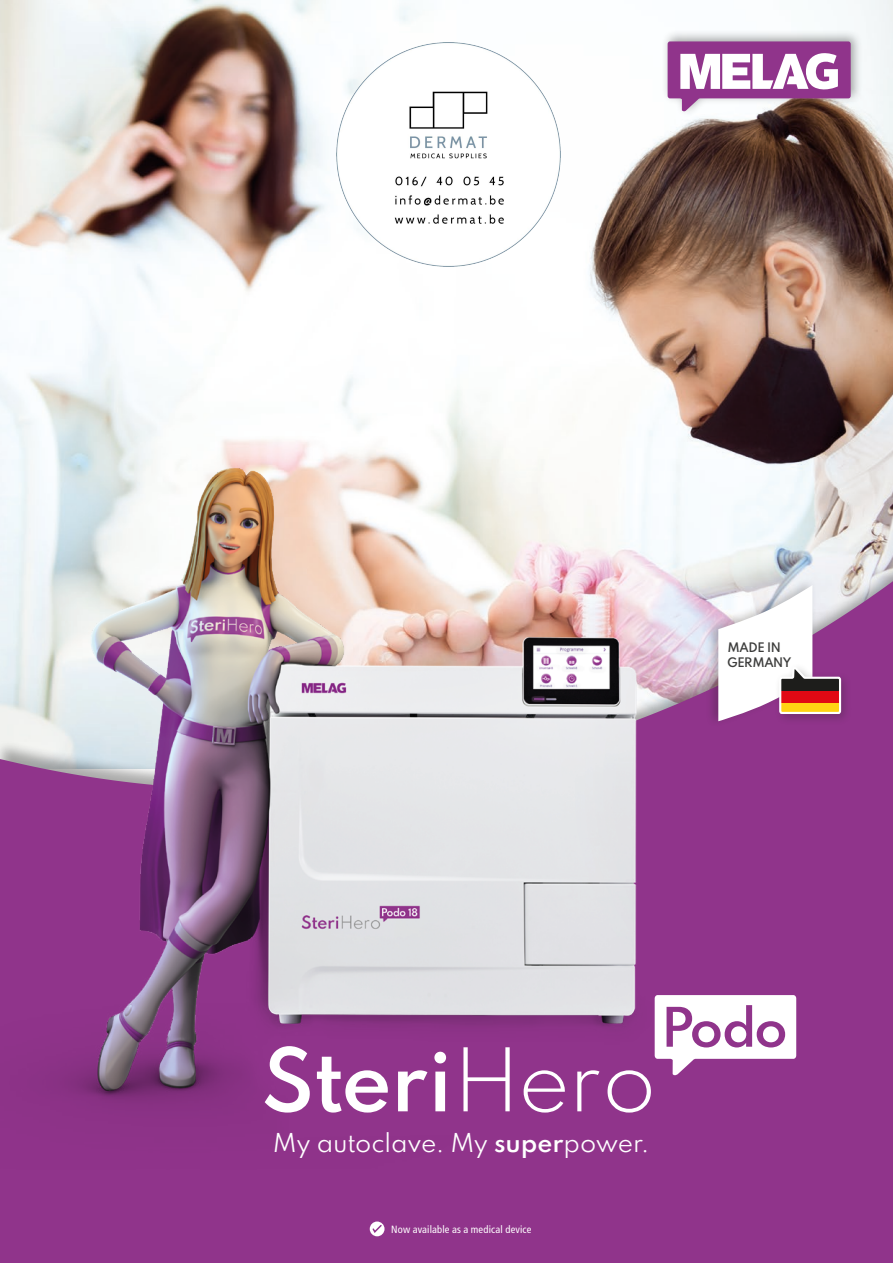
<style>
.page{position:relative;width:893px;height:1263px;background:#fff}
.page>*{position:absolute;margin:0;border:0;box-sizing:border-box;transform-origin:0 0}
.t1{font:100 23.1px "Spartan";letter-spacing:-.01em;color:#fff}
.t2{font:600 11.7px/15.6px "Spartan MB";letter-spacing:.025em;color:#3d3d3c}
.t3{font:condensed 10.5px "Frutiger LT Pro";letter-spacing:.015em;color:#fff}
</style>
<div class="page">
<img style="left:0;top:0;width:893px;height:542px">
<div style="left:0;top:561px;width:893px;height:702px;background:#90348b"></div>
<div style="left:661px;top:29px;width:202px;height:88px;background:#1d1d1b;opacity:.39"></div>
<img style="left:0;top:448px;width:769px;height:721px">
<div style="left:706px;top:576px;width:110px;height:152px;background:#1d1d1b;opacity:.25"></div>
<div style="left:774px;top:662px;width:79px;height:64px;background:#1d1d1b;opacity:.25"></div>
<svg style="left:718px;top:585px;width:124px;height:136px"></svg>
<svg style="left:265px;top:1046px;width:45px;height:66px"></svg>
<svg style="left:317px;top:1057px;width:71px;height:55px"></svg>
<svg style="left:398px;top:1070px;width:29px;height:41px"></svg>
<svg style="left:434px;top:1052px;width:12px;height:59px"></svg>
<svg style="left:463px;top:1047px;width:47px;height:64px"></svg>
<svg style="left:524px;top:1070px;width:41px;height:42px"></svg>
<svg style="left:577px;top:1070px;width:22px;height:41px"></svg>
<svg style="left:608px;top:995px;width:188px;height:117px"></svg>
<svg style="left:668px;top:41px;width:183px;height:71px"></svg>
<svg style="left:370px;top:1221px;width:15px;height:15px"></svg>
<svg style="left:371px;top:1223px;width:12px;height:11px"></svg>
<img style="left:336px;top:43px;width:224px;height:224px">
<p class="t2" style="left:727px;top:639px;width:65px">MADE IN<br>GERMANY</p>
<p class="t1" style="left:273px;top:1126px;width:378px">My autoclave. My superpower.</p>
<p class="t3" style="left:391px;top:1223px;width:142px">Now available as a medical device</p>
</div>
